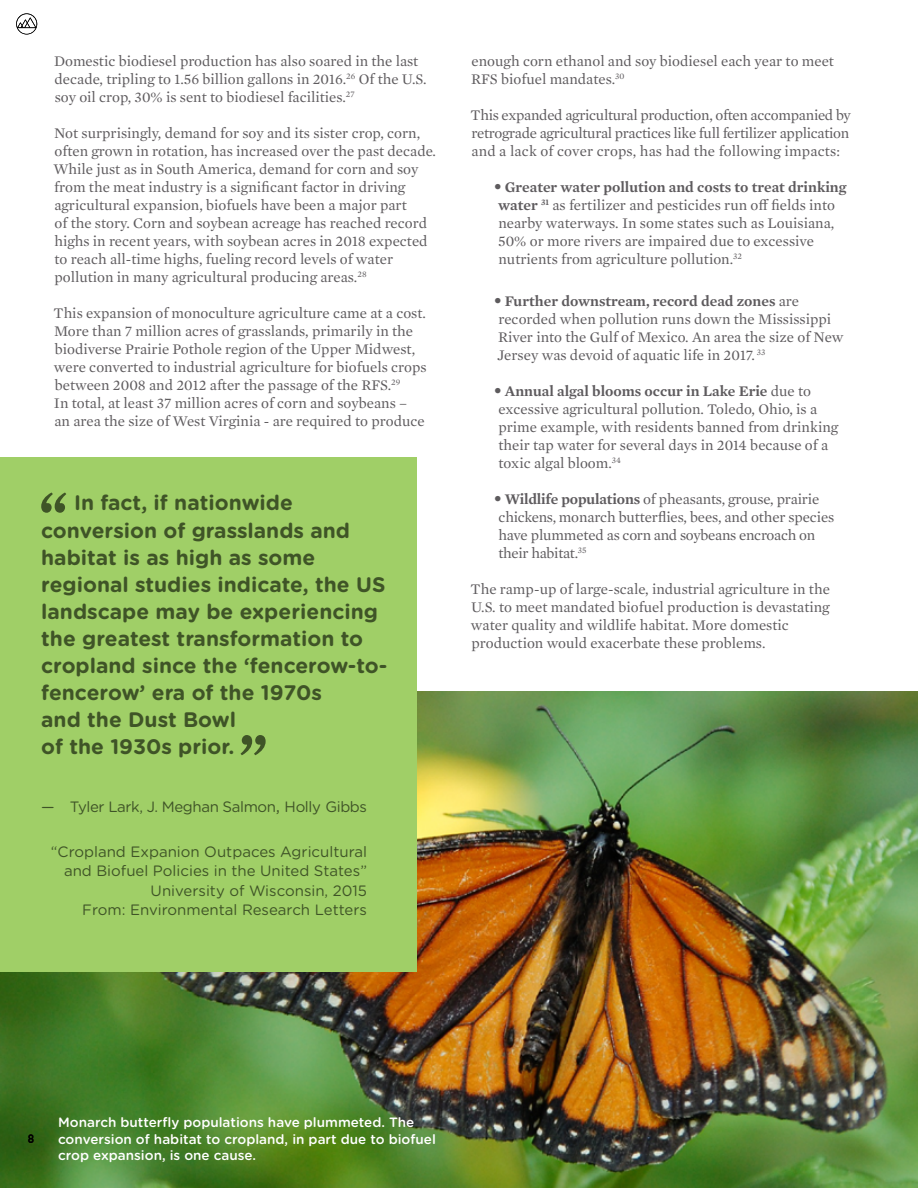
<style>
.page{position:relative;width:918px;height:1188px;background:#fff}
.page>*{position:absolute;margin:0;border:0;box-sizing:border-box;transform-origin:0 0}
.t1{font:700 21px/27px "Gotham Rounded";color:#3f5427}
.t2{font:15px/18px "Mercury Text G1";color:#5e5b5e}
.t3{font:15px/19.5px "Gotham Rounded";color:#3f5427;text-align:right}
.t4{font:15px "Gotham Rounded";letter-spacing:-.025em;color:#3f5427}
.t5{font:500 13.5px/16.2px "Gotham Rounded";color:#fff}
.t6{font:700 12px "DIN Alternate";color:#000}
.s1{font-size:18px}
.s2{font-family:"Trade Gothic";font-weight:300}
.s3{font-weight:600}
</style>
<div class="page">
<img style="left:0;top:692px;width:918px;height:496px">
<div style="left:0;top:457px;width:417px;height:515px;background:#a0cf67"></div>
<svg style="left:16px;top:13px;width:21px;height:21px"></svg>
<svg style="left:241px;top:735px;width:25px;height:20px"></svg>
<svg style="left:41px;top:493px;width:25px;height:20px"></svg>
<p class="t2" style="left:54px;top:51px;width:374px">Domestic biodiesel production has also soared in the last decade, tripling to 1.56 billion gallons in 2016.<sup>26</sup> Of the U.S. soy oil crop, 30% is sent to biodiesel facilities.<sup>27</sup></p>
<p class="t2" style="left:54px;top:123px;width:384px">Not surprisingly, demand for soy and its sister crop, corn, often grown in rotation, has increased over the past decade.<br>While just as in South America, demand for corn and soy from the meat industry is a significant factor in driving agricultural expansion, biofuels have been a major part<br>of the story. Corn and soybean acreage has reached record highs in recent years, with soybean acres in 2018 expected to reach all-time highs, fueling record levels of water pollution in many agricultural producing areas.<sup>28</sup></p>
<p class="t2" style="left:54px;top:303px;width:375px">This expansion of monoculture agriculture came at a cost.<br>More than 7 million acres of grasslands, primarily in the biodiverse Prairie Pothole region of the Upper Midwest, were converted to industrial agriculture for biofuels crops between 2008 and 2012 after the passage of the RFS.<sup>29<br></sup>In total, at least 37 million acres of corn and soybeans –<br>an area the size of West Virginia - are required to produce</p>
<p class="t1" style="left:41px;top:489px;width:348px;text-indent:33px">In fact, if nationwide conversion of grasslands and habitat is as high as some regional studies indicate, the US landscape may be experiencing the greatest transformation to cropland since the ‘fencerow-to&shy;fencerow’ era of the 1970s<br>and the Dust Bowl<br>of the 1930s prior.</p>
<p class="t4" style="left:41px;top:796px;width:327px">— Tyler Lark, J. Meghan Salmon<span class="s1">,</span> Holly Gibbs</p>
<p class="t3" style="left:51px;top:841px;width:318px">“Cropland Expanion Outpaces Agricultural and Biofuel Policies in the United States” University of Wisconsin, 2015<br>From: Environmental Research Letters</p>
<p class="t2" style="left:471px;top:51px;width:365px">enough corn ethanol and soy biodiesel each year to meet<br>RFS biofuel mandates.<sup>30</sup></p>
<p class="t2" style="left:471px;top:105px;width:382px;text-align:justify">This expanded agricultural production, often accompanied by retrograde agricultural practices like full fertilizer application and a lack of cover crops, has had the following impacts:</p>
<p class="t2" style="left:494px;top:177px;width:354px"><span class="s2">•</span> <span class="s3">Greater water pollution and costs to treat drinking water</span> <sup>31</sup> as fertilizer and pesticides run off fields into nearby waterways. In some states such as Louisiana, 50% or more rivers are impaired due to excessive nutrients from agriculture pollution.<sup>32</sup></p>
<p class="t2" style="left:494px;top:291px;width:351px"><span class="s2">•</span> <span class="s3">Further downstream, record dead zones</span> are recorded when pollution runs down the Mississippi River into the Gulf of Mexico. An area the size of New Jersey was devoid of aquatic life in 2017. <sup>33</sup></p>
<p class="t2" style="left:494px;top:381px;width:346px"><span class="s2">•</span> <span class="s3">Annual algal blooms occur in Lake Erie</span> due to excessive agricultural pollution. Toledo, Ohio, is a prime example, with residents banned from drinking their tap water for several days in 2014 because of a toxic algal bloom.<sup>34</sup></p>
<p class="t2" style="left:494px;top:489px;width:342px"><span class="s2">•</span> <span class="s3">Wildlife populations</span> of pheasants, grouse, prairie chickens, monarch butterflies, bees, and other species have plummeted as corn and soybeans encroach on their habitat.<sup>35</sup></p>
<p class="t2" style="left:471px;top:579px;width:361px">The ramp-up of large-scale, industrial agriculture in the U.S. to meet mandated biofuel production is devastating water quality and wildlife habitat. More domestic production would exacerbate these problems.</p>
<p class="t6" style="left:28px;top:1130px;width:7px">8</p>
<p class="t5" style="left:58px;top:1114px;width:379px">Monarch butterfly populations have plummeted. The conversion of habitat to cropland, in part due to biofuel crop expansion, is one cause.</p>
</div>
